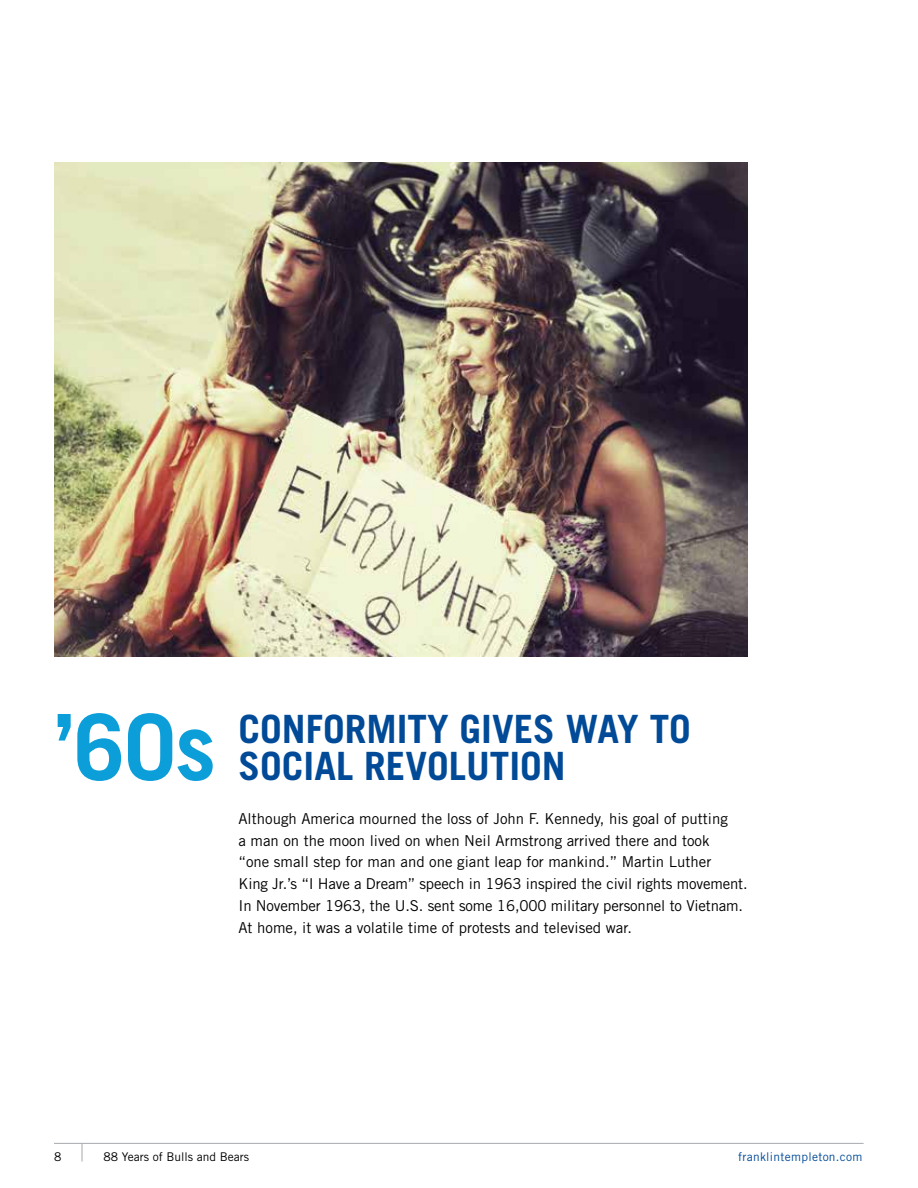
<style>
.page{position:relative;width:918px;height:1188px;background:#fff}
.page>*{position:absolute;margin:0;border:0;box-sizing:border-box;transform-origin:0 0}
.t1{font:700 91.5px "Trade Gothic LT Std";color:#0c9ed9}
.t2{font:700 39px/37.5px "Trade Gothic LT Std";color:#004a97}
.t3{font:15px/21.8px "Trade Gothic LT Std";color:#000}
.t4{font:12px "Trade Gothic LT Std";color:#000}
.t5{font:12px "Trade Gothic LT Std";letter-spacing:.025em;color:#004a97}
</style>
<div class="page">
<hr style="left:54px;top:1143px;width:810px;height:1px;background:#a7a9ac">
<svg style="left:82px;top:1144px;width:1px;height:17px"></svg>
<img style="left:54px;top:162px;width:694px;height:495px">
<h1 class="t1" style="left:54px;top:691px;width:164px">’60s</h1>
<h2 class="t2" style="left:238px;top:709px;width:454px">CONFORMITY GIVES WAY TO<br>SOCIAL REVOLUTION</h2>
<p class="t3" style="left:238px;top:807px;width:511px">Although America mourned the loss of John F. Kennedy, his goal of putting<br>a man on the moon lived on when Neil Armstrong arrived there and took<br>“one small step for man and one giant leap for mankind.” Martin Luther<br>King Jr.’s “I Have a Dream” speech in 1963 inspired the civil rights movement.<br>In November 1963, the U.S. sent some 16,000 military personnel to Vietnam.<br>At home, it was a volatile time of protests and televised war.</p>
<p class="t4" style="left:54px;top:1149px;width:9px">8</p>
<p class="t4" style="left:104px;top:1149px;width:147px">88 Years of Bulls and Bears</p>
<p class="t5" style="left:738px;top:1149px;width:126px">franklintempleton.com</p>
</div>
